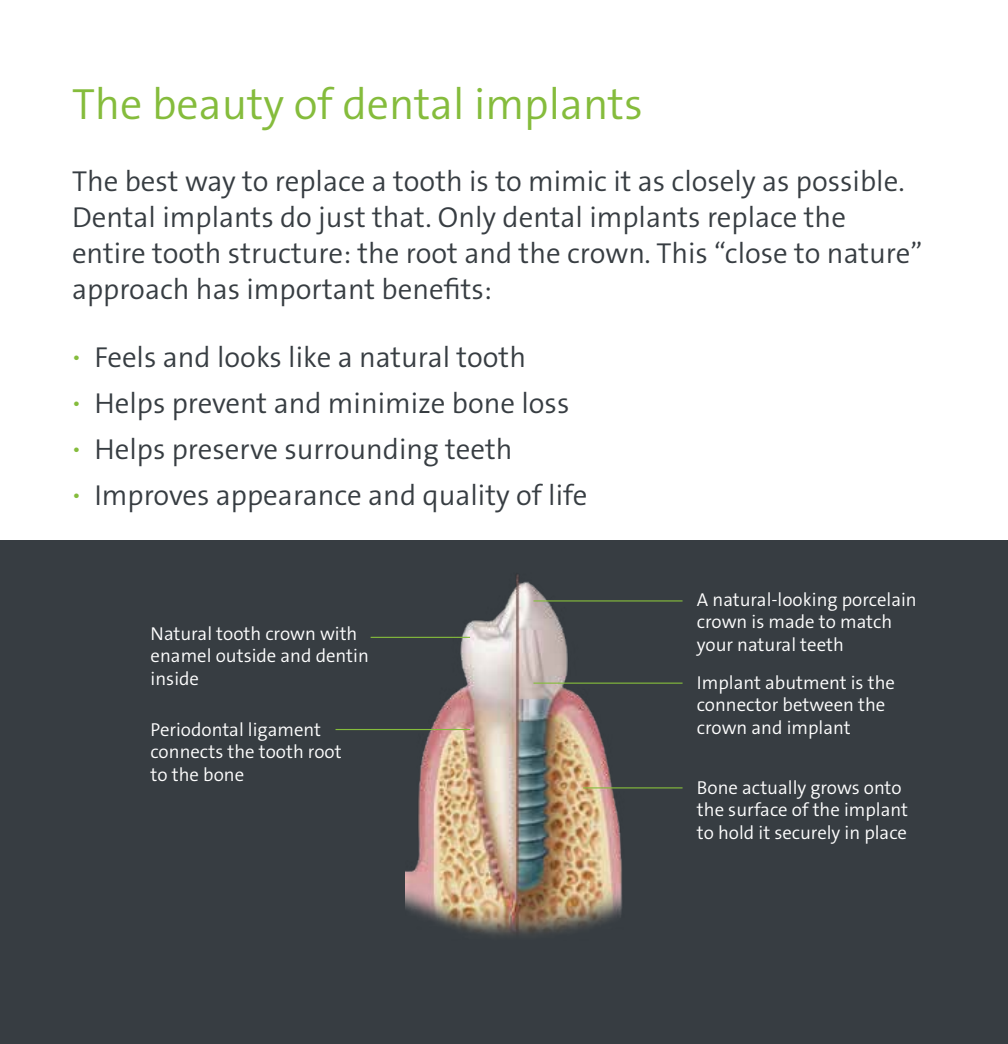
<style>
.page{position:relative;width:1008px;height:1044px;background:#fff}
.page>*{position:absolute;margin:0;border:0;box-sizing:border-box;transform-origin:0 0}
.t1{font:44px "The Sans LP4 Se Lig";color:#85bc3c}
.t2{font:29px/36px "The Sans LP4 Se Lig";color:#373d42}
.t3{font:18.8px/22.6px "The Sans LP4 Se Lig";color:#fff}
.s1{font-size:20.8px;color:#85bc3c}
</style>
<div class="page">
<div style="left:0;top:540px;width:1008px;height:504px;background:#373d42"></div>
<img style="left:405px;top:574px;width:227px;height:361px">
<hr style="left:371px;top:637px;width:99px;height:1px;background:#85bc3c">
<hr style="left:533px;top:600px;width:150px;height:2px;background:#85bc3c">
<hr style="left:533px;top:683px;width:150px;height:1px;background:#85bc3c">
<hr style="left:583px;top:787px;width:100px;height:1px;background:#85bc3c">
<hr style="left:336px;top:729px;width:134px;height:1px;background:#85bc3c">
<h1 class="t1" style="left:72px;top:76px;width:573px">The beauty of dental implants</h1>
<p class="t2" style="left:72px;top:164px;width:852px">The best way to replace a tooth is to mimic it as closely as possible.<br>Dental implants do just that. Only dental implants replace the entire tooth structure: the root and the crown. This “close to nature” approach has important benefits:</p>
<p class="t2" style="left:72px;top:340px;width:456px"><span class="s1">•</span> Feels and looks like a natural tooth</p>
<p class="t2" style="left:72px;top:386px;width:499px"><span class="s1">•</span> Helps prevent and minimize bone loss</p>
<p class="t2" style="left:72px;top:432px;width:442px"><span class="s1">•</span> Helps preserve surrounding teeth</p>
<p class="t2" style="left:72px;top:478px;width:517px"><span class="s1">•</span> Improves appearance and quality of life</p>
<p class="t3" style="left:151px;top:622px;width:220px">Natural tooth crown with enamel outside and dentin inside</p>
<p class="t3" style="left:697px;top:588px;width:221px">A natural-looking porcelain crown is made to match your natural teeth</p>
<p class="t3" style="left:697px;top:671px;width:200px">Implant abutment is the connector between the</p>
<p class="t3" style="left:151px;top:718px;width:172px">Periodontal ligament</p>
<p class="t3" style="left:697px;top:716px;width:155px">crown and implant</p>
<p class="t3" style="left:151px;top:741px;width:192px">connects the tooth root to the bone</p>
<p class="t3" style="left:697px;top:776px;width:213px">Bone actually grows onto the surface of the implant to hold it securely in place</p>
</div>
